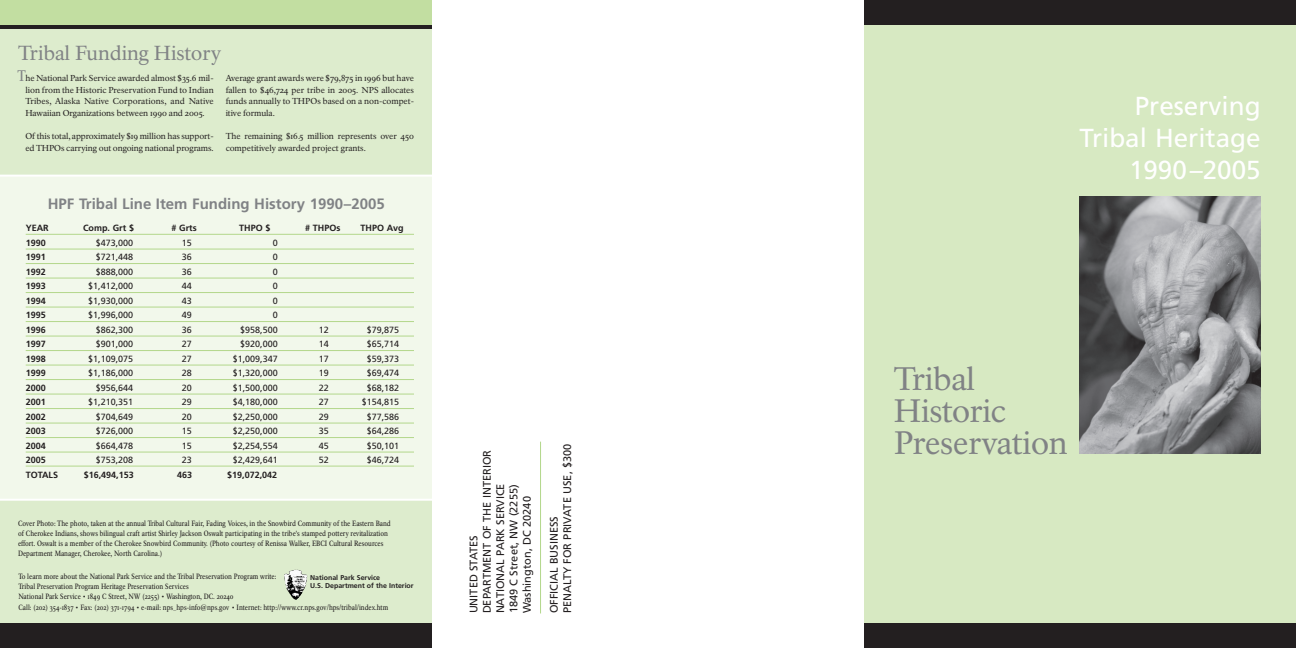
<style>
.page{position:relative;width:1296px;height:648px;background:#fff}
.page>*{position:absolute;margin:0;border:0;box-sizing:border-box;transform-origin:0 0}
.t1{font:31.9px/32.3px "NPS Rawlinson T";letter-spacing:-.01em;color:#808285}
.t2{font:26.1px/32px "Frutiger LT Std";color:#fff;text-align:right}
.t3{font:20px "NPS Rawlinson";color:#808285}
.t4{font:700 15px "Frutiger LT Std";color:#808285}
.t5{font:15px "NPS Rawlinson Cd";color:#808285}
.t6{font:11px/13.4px "Frutiger LT Std";color:#231f20}
.t7{font:9px "Frutiger LT Std";color:#231f20}
.t8{font:700 9px "Frutiger LT Std";color:#231f20}
.t9{font:8.5px/11.7px "NPS Rawlinson";letter-spacing:-.01em;color:#231f20;text-align:justify}
.t10{font:7.5px/10px "NPS Rawlinson Cd";color:#231f20}
.t11{font:700 7px/8.3px "Frutiger LT Std";color:#231f20}
</style>
<div class="page">
<div style="left:0;top:500px;width:432px;height:129px;background:#ddeccd"></div>
<div style="left:0;top:0;width:432px;height:176px;background:#ddeccd"></div>
<div style="left:864px;top:0;width:432px;height:648px;background:#d7e9c2"></div>
<hr style="left:540px;top:442px;width:1px;height:171px;background:#b3d78b">
<div style="left:0;top:0;width:432px;height:25px;background:#c2dea1"></div>
<div style="left:0;top:623px;width:432px;height:25px;background:#231f20"></div>
<div style="left:864px;top:623px;width:432px;height:25px;background:#231f20"></div>
<div style="left:864px;top:0;width:432px;height:25px;background:#231f20"></div>
<img style="left:1079px;top:196px;width:182px;height:257px">
<hr style="left:0;top:25px;width:432px;height:4px;background:#231f20">
<div style="left:0;top:176px;width:432px;height:324px;background:#f2f8eb"></div>
<hr style="left:26px;top:234px;width:388px;height:1px;background:#b3d78b">
<hr style="left:26px;top:249px;width:388px;height:1px;background:#b3d78b">
<hr style="left:26px;top:263px;width:388px;height:1px;background:#b3d78b">
<hr style="left:26px;top:278px;width:388px;height:1px;background:#b3d78b">
<hr style="left:26px;top:292px;width:388px;height:1px;background:#b3d78b">
<hr style="left:26px;top:307px;width:388px;height:1px;background:#b3d78b">
<hr style="left:26px;top:321px;width:388px;height:1px;background:#b3d78b">
<hr style="left:26px;top:336px;width:388px;height:1px;background:#b3d78b">
<hr style="left:26px;top:350px;width:388px;height:1px;background:#b3d78b">
<hr style="left:26px;top:365px;width:388px;height:1px;background:#b3d78b">
<hr style="left:26px;top:379px;width:388px;height:1px;background:#b3d78b">
<hr style="left:26px;top:394px;width:388px;height:1px;background:#b3d78b">
<hr style="left:26px;top:408px;width:388px;height:1px;background:#b3d78b">
<hr style="left:26px;top:423px;width:388px;height:1px;background:#b3d78b">
<hr style="left:26px;top:437px;width:388px;height:1px;background:#b3d78b">
<hr style="left:26px;top:452px;width:388px;height:1px;background:#b3d78b">
<hr style="left:26px;top:466px;width:388px;height:1px;background:#b3d78b">
<hr style="left:0;top:175px;width:437px;height:2px;background:#fff">
<hr style="left:0;top:499px;width:436px;height:2px;background:#fff">
<img style="left:284px;top:570px;width:23px;height:29px">
<h3 class="t3" style="left:18px;top:45px;width:204px">Tribal Funding History</h3>
<h3 class="t5" style="left:18px;top:70px;width:10px">T</h3>
<p class="t9" style="left:25px;top:73px;width:190px">he National Park Service awarded almost $35.6 mil&shy;lion from the Historic Preservation Fund to Indian Tribes, Alaska Native Corporations, and Native Hawaiian Organizations between 1990 and 2005.</p>
<p class="t9" style="left:25px;top:131px;width:190px">Of this total, approximately $19 million has support&shy;ed THPOs carrying out ongoing national programs.</p>
<p class="t9" style="left:226px;top:73px;width:190px">Average grant awards were $79,875 in 1996 but have fallen to $46,724 per tribe in 2005. NPS allocates funds annually to THPOs based on a non-compet&shy;itive formula.</p>
<p class="t9" style="left:226px;top:131px;width:190px">The remaining $16.5 million represents over 450 competitively awarded project grants.</p>
<h3 class="t4" style="left:48px;top:198px;width:339px">HPF Tribal Line Item Funding History 1990–2005</h3>
<p class="t8" style="left:26px;top:224px;width:25px">YEAR</p>
<p class="t8" style="left:83px;top:224px;width:52px">Comp. Grt $</p>
<p class="t8" style="left:171px;top:224px;width:27px"># Grts</p>
<p class="t8" style="left:239px;top:224px;width:33px">THPO $</p>
<p class="t8" style="left:305px;top:224px;width:37px"># THPOs</p>
<p class="t8" style="left:361px;top:224px;width:44px">THPO Avg</p>
<p class="t8" style="left:26px;top:239px;width:22px">1990</p>
<p class="t7" style="left:96px;top:239px;width:39px">$473,000</p>
<p class="t7" style="left:182px;top:239px;width:12px">15</p>
<p class="t7" style="left:273px;top:239px;width:7px">0</p>
<p class="t8" style="left:26px;top:253px;width:22px">1991</p>
<p class="t7" style="left:96px;top:253px;width:39px">$721,448</p>
<p class="t7" style="left:182px;top:253px;width:12px">36</p>
<p class="t7" style="left:273px;top:253px;width:7px">0</p>
<p class="t8" style="left:26px;top:268px;width:22px">1992</p>
<p class="t7" style="left:96px;top:268px;width:39px">$888,000</p>
<p class="t7" style="left:182px;top:268px;width:12px">36</p>
<p class="t7" style="left:273px;top:268px;width:7px">0</p>
<p class="t8" style="left:26px;top:282px;width:22px">1993</p>
<p class="t7" style="left:88px;top:282px;width:47px">$1,412,000</p>
<p class="t7" style="left:182px;top:282px;width:12px">44</p>
<p class="t7" style="left:273px;top:282px;width:7px">0</p>
<p class="t8" style="left:26px;top:297px;width:22px">1994</p>
<p class="t7" style="left:88px;top:297px;width:47px">$1,930,000</p>
<p class="t7" style="left:182px;top:297px;width:12px">43</p>
<p class="t7" style="left:273px;top:297px;width:7px">0</p>
<p class="t8" style="left:26px;top:311px;width:22px">1995</p>
<p class="t7" style="left:88px;top:311px;width:47px">$1,996,000</p>
<p class="t7" style="left:182px;top:311px;width:12px">49</p>
<p class="t7" style="left:273px;top:311px;width:7px">0</p>
<p class="t8" style="left:26px;top:326px;width:22px">1996</p>
<p class="t7" style="left:96px;top:326px;width:39px">$862,300</p>
<p class="t7" style="left:182px;top:326px;width:12px">36</p>
<p class="t7" style="left:240px;top:326px;width:39px">$958,500</p>
<p class="t7" style="left:319px;top:326px;width:12px">12</p>
<p class="t7" style="left:367px;top:326px;width:34px">$79,875</p>
<p class="t8" style="left:26px;top:340px;width:22px">1997</p>
<p class="t7" style="left:96px;top:340px;width:39px">$901,000</p>
<p class="t7" style="left:182px;top:340px;width:12px">27</p>
<p class="t7" style="left:240px;top:340px;width:39px">$920,000</p>
<p class="t7" style="left:319px;top:340px;width:12px">14</p>
<p class="t7" style="left:367px;top:340px;width:34px">$65,714</p>
<p class="t8" style="left:26px;top:355px;width:22px">1998</p>
<p class="t7" style="left:88px;top:355px;width:47px">$1,109,075</p>
<p class="t7" style="left:182px;top:355px;width:12px">27</p>
<p class="t7" style="left:233px;top:355px;width:47px">$1,009,347</p>
<p class="t7" style="left:319px;top:355px;width:12px">17</p>
<p class="t7" style="left:367px;top:355px;width:34px">$59,373</p>
<p class="t8" style="left:26px;top:369px;width:22px">1999</p>
<p class="t7" style="left:88px;top:369px;width:47px">$1,186,000</p>
<p class="t7" style="left:182px;top:369px;width:12px">28</p>
<p class="t7" style="left:233px;top:369px;width:47px">$1,320,000</p>
<p class="t7" style="left:319px;top:369px;width:12px">19</p>
<p class="t7" style="left:367px;top:369px;width:34px">$69,474</p>
<p class="t8" style="left:26px;top:384px;width:22px">2000</p>
<p class="t7" style="left:96px;top:384px;width:39px">$956,644</p>
<p class="t7" style="left:182px;top:384px;width:12px">20</p>
<p class="t7" style="left:233px;top:384px;width:47px">$1,500,000</p>
<p class="t7" style="left:319px;top:384px;width:12px">22</p>
<p class="t7" style="left:367px;top:384px;width:34px">$68,182</p>
<p class="t8" style="left:26px;top:398px;width:22px">2001</p>
<p class="t7" style="left:88px;top:398px;width:47px">$1,210,351</p>
<p class="t7" style="left:182px;top:398px;width:12px">29</p>
<p class="t7" style="left:233px;top:398px;width:47px">$4,180,000</p>
<p class="t7" style="left:319px;top:398px;width:12px">27</p>
<p class="t7" style="left:362px;top:398px;width:39px">$154,815</p>
<p class="t8" style="left:26px;top:413px;width:22px">2002</p>
<p class="t7" style="left:96px;top:413px;width:39px">$704,649</p>
<p class="t7" style="left:182px;top:413px;width:12px">20</p>
<p class="t7" style="left:233px;top:413px;width:47px">$2,250,000</p>
<p class="t7" style="left:319px;top:413px;width:12px">29</p>
<p class="t7" style="left:367px;top:413px;width:34px">$77,586</p>
<p class="t8" style="left:26px;top:427px;width:22px">2003</p>
<p class="t7" style="left:96px;top:427px;width:39px">$726,000</p>
<p class="t7" style="left:182px;top:427px;width:12px">15</p>
<p class="t7" style="left:233px;top:427px;width:47px">$2,250,000</p>
<p class="t7" style="left:319px;top:427px;width:12px">35</p>
<p class="t7" style="left:367px;top:427px;width:34px">$64,286</p>
<p class="t8" style="left:26px;top:442px;width:22px">2004</p>
<p class="t7" style="left:96px;top:442px;width:39px">$664,478</p>
<p class="t7" style="left:182px;top:442px;width:12px">15</p>
<p class="t7" style="left:233px;top:442px;width:47px">$2,254,554</p>
<p class="t7" style="left:319px;top:442px;width:12px">45</p>
<p class="t7" style="left:367px;top:442px;width:34px">$50,101</p>
<p class="t8" style="left:26px;top:456px;width:22px">2005</p>
<p class="t7" style="left:96px;top:456px;width:39px">$753,208</p>
<p class="t7" style="left:182px;top:456px;width:12px">23</p>
<p class="t7" style="left:233px;top:456px;width:47px">$2,429,641</p>
<p class="t7" style="left:319px;top:456px;width:12px">52</p>
<p class="t7" style="left:367px;top:456px;width:34px">$46,724</p>
<p class="t8" style="left:26px;top:471px;width:34px">TOTALS</p>
<p class="t8" style="left:84px;top:471px;width:52px">$16,494,153</p>
<p class="t8" style="left:177px;top:471px;width:17px">463</p>
<p class="t8" style="left:227px;top:471px;width:52px">$19,072,042</p>
<p class="t10" style="left:18px;top:519px;width:374px">Cover Photo: The photo, taken at the annual Tribal Cultural Fair, Fading Voices, in the Snowbird Community of the Eastern Band of Cherokee Indians, shows bilingual craft artist Shirley Jackson Oswalt participating in the tribe's stamped pottery revitalization effort. Oswalt is a member of the Cherokee Snowbird Community. (Photo courtesy of Renissa Walker, EBCI Cultural Resources Department Manager, Cherokee, North Carolina.)</p>
<p class="t10" style="left:18px;top:573px;width:259px">To learn more about the National Park Service and the Tribal Preservation Program write:<br>Tribal Preservation Program Heritage Preservation Services<br>National Park Service • 1849 C Street, NW (2255) • Washington, DC. 20240</p>
<p class="t10" style="left:18px;top:603px;width:371px">Call: (202) 354-1837 • Fax: (202) 371-1794 • e-mail: nps_hps-info@nps.gov • Internet: http://www.cr.nps.gov/hps/tribal/index.htm</p>
<p class="t11" style="left:310px;top:574px;width:105px">National Park Service<br>U.S. Department of the Interior</p>
<h3 class="t6" style="left:468px;top:613px;width:165px;rotate:-90deg">UNITED STATES<br>DEPARTMENT OF THE INTERIOR<br>NATIONAL PARK SERVICE<br>1849 C Street, NW (2255)<br>Washington, DC 20240</h3>
<h3 class="t6" style="left:548px;top:613px;width:171px;rotate:-90deg">OFFICIAL BUSINESS<br>PENALTY FOR PRIVATE USE, $300</h3>
<h2 class="t2" style="left:1079px;top:92px;width:183px">Preserving<br>Tribal Heritage<br>1990–2005</h2>
<h1 class="t1" style="left:894px;top:365px;width:175px">Tribal<br>Historic<br>Preservation</h1>
</div>
